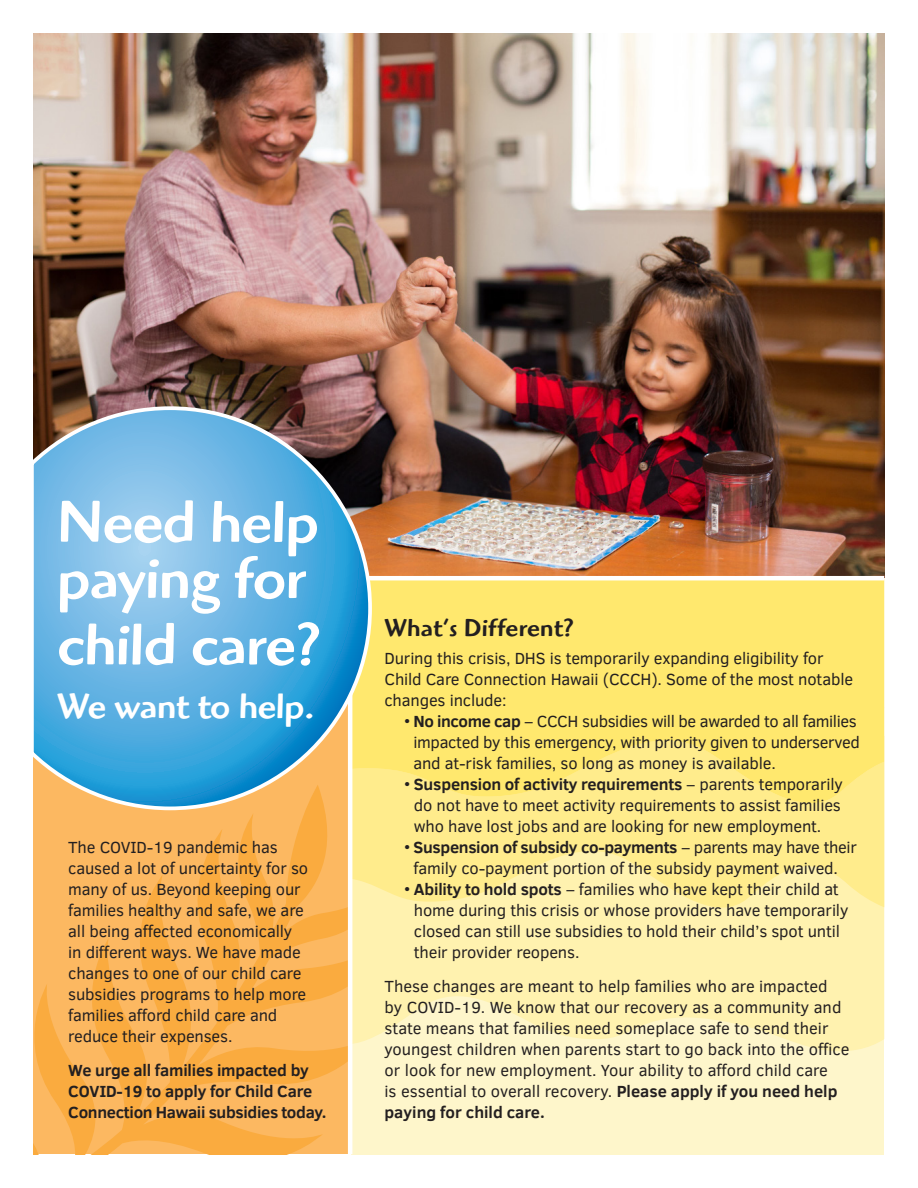
<style>
.page{position:relative;width:918px;height:1188px;background:#fff}
.page>*{position:absolute;margin:0;border:0;box-sizing:border-box;transform-origin:0 0}
.t1{font:500 61.05px/66.4px "Highlander";letter-spacing:-.01em;color:#fff}
.t2{font:500 36.75px "Highlander";letter-spacing:-.01em;color:#fff}
.t3{font:500 25.5px "Highlander";letter-spacing:.01em;color:#231f20}
.t4{font:16.5px/21px "Clear Sans";letter-spacing:-.01em;color:#231f20}
.t5{font:700 16.5px/21px "Clear Sans";letter-spacing:-.01em;color:#231f20}
.s1{font-weight:700}
</style>
<div class="page">
<div style="left:352px;top:575px;width:532px;height:579px;background:#fef6cb"></div>
<svg style="left:352px;top:916px;width:532px;height:145px;fill:#fff2af"></svg>
<svg style="left:352px;top:812px;width:532px;height:104px;background:#ffed97"></svg>
<svg style="left:374px;top:580px;width:510px;height:232px;background:#ffe873"></svg>
<img style="left:34px;top:34px;width:850px;height:542px">
<svg style="left:34px;top:812px;width:314px;height:342px;background:#fbb354"></svg>
<hr style="left:34px;top:576px;width:850px;height:4px;background:#fff">
<svg style="left:33px;top:404px;width:341px;height:408px;background:#6eaac9"></svg>
<p class="t1" style="left:57px;top:489px;width:263px">Need help</p>
<p class="t1" style="left:57px;top:545px;width:267px">paying for child care?</p>
<p class="t2" style="left:57px;top:685px;width:259px">We want to help.</p>
<p class="t4" style="left:68px;top:836px;width:241px">The COVID-19 pandemic has caused a lot of uncertainty for so many of us. Beyond keeping our families healthy and safe, we are all being affected economically in different ways. We have made changes to one of our child care subsidies programs to help more families afford child care and reduce their expenses.</p>
<p class="t5" style="left:68px;top:1059px;width:260px">We urge all families impacted by<br>COVID-19 to apply for Child Care<br>Connection Hawaii subsidies today.</p>
<p class="t3" style="left:385px;top:613px;width:192px">What’s Different?</p>
<p class="t4" style="left:385px;top:647px;width:470px">During this crisis, DHS is temporarily expanding eligibility for<br>Child Care Connection Hawaii (CCCH). Some of the most notable changes include:</p>
<p class="t4" style="left:413px;top:710px;width:448px;text-indent:-9px">• <span class="s1">No income cap</span> – CCCH subsidies will be awarded to all families impacted by this emergency, with priority given to underserved and at-risk families, so long as money is available.</p>
<p class="t4" style="left:414px;top:773px;width:430px;text-align:justify;text-indent:-10px">• <span class="s1">Suspension of activity requirements</span> – parents temporarily do not have to meet activity requirements to assist families who have lost jobs and are looking for new employment.</p>
<p class="t4" style="left:404px;top:836px;width:454px;text-align:center">• <span class="s1">Suspension of subsidy co-payments</span> – parents may have their family co-payment portion of the subsidy payment waived.</p>
<p class="t4" style="left:414px;top:878px;width:436px;text-indent:-10px">• <span class="s1">Ability to hold spots</span> – families who have kept their child at home during this crisis or whose providers have temporarily closed can still use subsidies to hold their child’s spot until their provider reopens.</p>
<p class="t4" style="left:385px;top:976px;width:466px">These changes are meant to help families who are impacted by COVID-19. We know that our recovery as a community and state means that families need someplace safe to send their youngest children when parents start to go back into the office or look for new employment. Your ability to afford child care<br>is essential to overall recovery. <span class="s1">Please apply if you need help paying for child care.</span></p>
</div>
